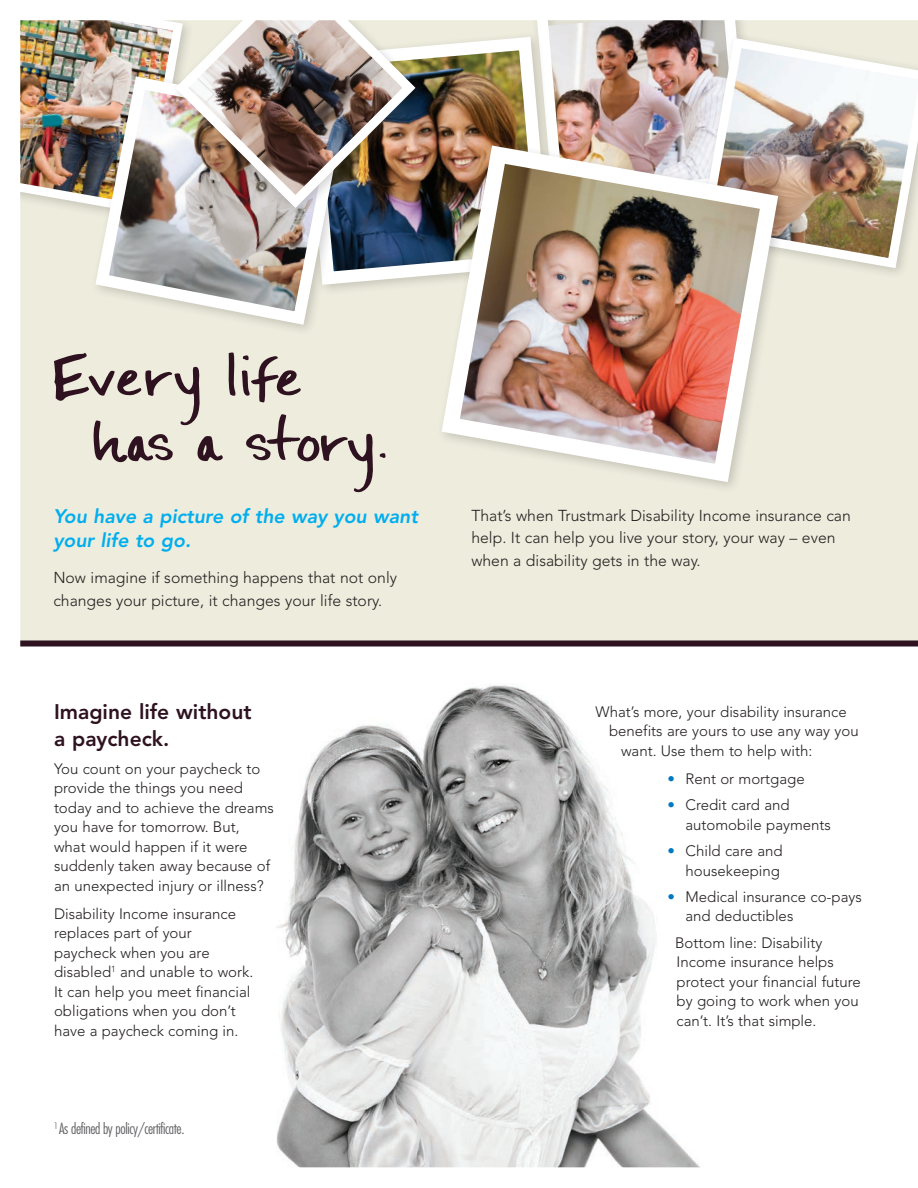
<style>
.page{position:relative;width:918px;height:1188px;background:#fff}
.page>*{position:absolute;margin:0;border:0;box-sizing:border-box;transform-origin:0 0}
.t1{font:800 21px/27px "Avenir";color:#2e1220}
.t2{font:italic 800 19.5px/24px "Avenir";color:#00aeef}
.t3{font:300 15.75px/22.5px "Avenir";color:#231f20}
.t4{font:300 15px/19.5px "Avenir";color:#231f20}
.t5{font:300 condensed 15px "Futura";letter-spacing:-.025em;color:#636366}
.s1{color:#0079c2}
</style>
<div class="page">
<img style="left:20px;top:20px;width:898px;height:1148px">
<h2 class="t2" style="left:53px;top:505px;width:366px">You have a picture of the way you want your life to go.</h2>
<p class="t3" style="left:53px;top:567px;width:345px">Now imagine if something happens that not only changes your picture, it changes your life story.</p>
<h1 class="t1" style="left:54px;top:698px;width:199px">Imagine life without a paycheck.</h1>
<p class="t4" style="left:54px;top:759px;width:221px">You count on your paycheck to provide the things you need today and to achieve the dreams you have for tomorrow. But, what would happen if it were suddenly taken away because of an unexpected injury or illness?</p>
<p class="t4" style="left:54px;top:904px;width:201px">Disability Income insurance replaces part of your paycheck when you are disabled<sup>1</sup> and unable to work.<br>It can help you meet financial obligations when you don’t have a paycheck coming in.</p>
<p class="t5" style="left:54px;top:1119px;width:132px"><sup>1</sup> As defined by policy/certificate.</p>
<p class="t3" style="left:471px;top:504px;width:381px">That’s when Trustmark Disability Income insurance can help. It can help you live your story, your way – even when a disability gets in the way.</p>
<p class="t4" style="left:596px;top:702px;width:253px">What’s more, your disability insurance</p>
<p class="t4" style="left:609px;top:722px;width:251px">benefits are yours to use any way you</p>
<p class="t4" style="left:621px;top:741px;width:193px">want. Use them to help with:</p>
<p class="t4" style="left:668px;top:769px;width:139px"><span class="s1">•</span> Rent or mortgage</p>
<p class="t4" style="left:686px;top:795px;width:147px;text-indent:-18px"><span class="s1">•</span> Credit card and automobile payments</p>
<p class="t4" style="left:668px;top:841px;width:117px;text-align:right"><span class="s1">•</span> Child care and housekeeping</p>
<p class="t4" style="left:686px;top:887px;width:178px;text-indent:-18px"><span class="s1">•</span> Medical insurance co-pays and deductibles</p>
<p class="t4" style="left:675px;top:933px;width:187px">Bottom line: Disability<br>Income insurance helps protect your financial future by going to work when you can’t. It’s that simple.</p>
</div>
